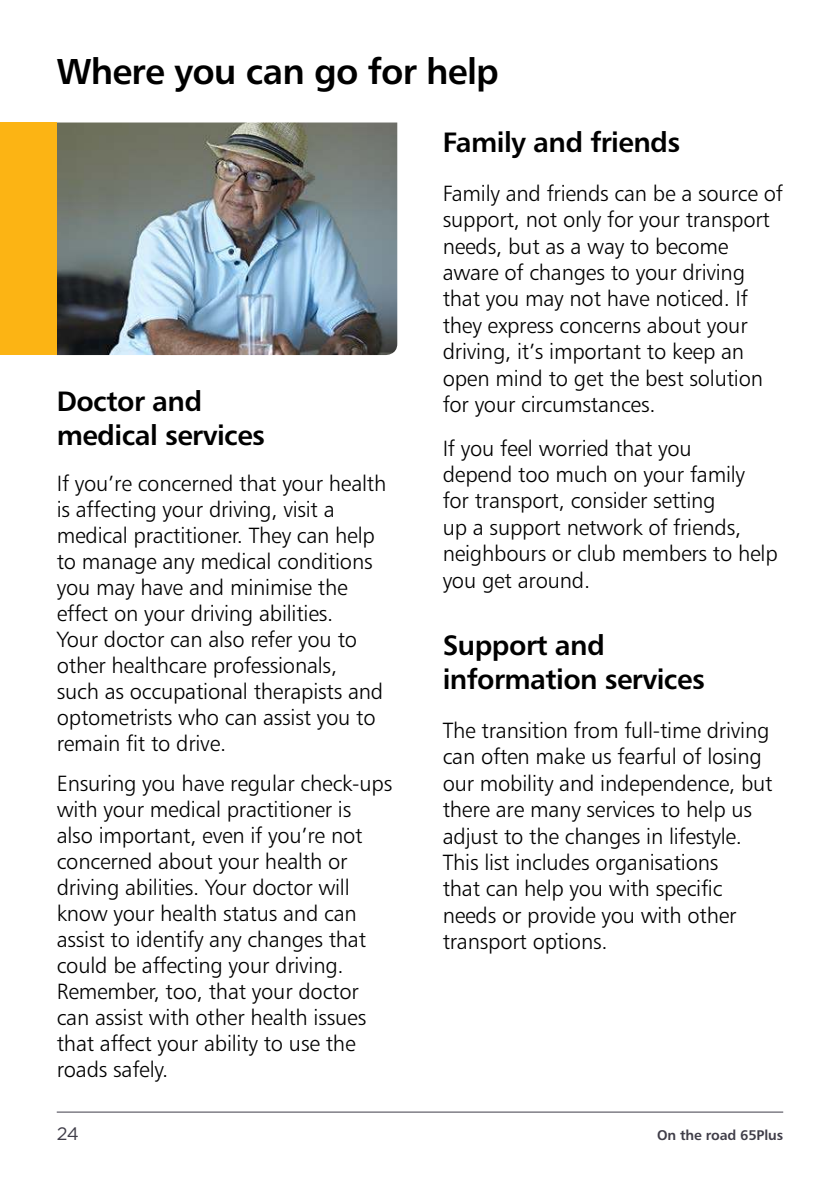
<style>
.page{position:relative;width:840px;height:1191px;background:#fff}
.page>*{position:absolute;margin:0;border:0;box-sizing:border-box;transform-origin:0 0}
.t1{font:500 36px "Trans Text Md";letter-spacing:-.02em;color:#000}
.t2{font:500 28px/33.6px "Trans Text Md";letter-spacing:-.02em;color:#000}
.t3{font:300 22px/26px "Trans Text Lt";letter-spacing:-.01em;color:#000}
.t4{font:18px "Gotham";color:#3f3d48}
.t5{font:500 14px "Trans Text Md";letter-spacing:-.01em;color:#3f3d48}
</style>
<div class="page">
<hr style="left:57px;top:1111px;width:725px;height:1px;background:#3f3d48">
<img style="left:57px;top:122px;width:340px;height:233px">
<div style="left:0;top:122px;width:57px;height:233px;background:#fcb414"></div>
<h1 class="t1" style="left:57px;top:57px;width:443px">Where you can go for help</h1>
<p class="t2" style="left:57px;top:387px;width:210px">Doctor and medical services</p>
<p class="t3" style="left:57px;top:471px;width:331px">If you’re concerned that your health is affecting your driving, visit a medical practitioner. They can help to manage any medical conditions you may have and minimise the effect on your driving abilities.<br>Your doctor can also refer you to other healthcare professionals,<br>such as occupational therapists and optometrists who can assist you to remain fit to drive.</p>
<p class="t3" style="left:57px;top:772px;width:337px">Ensuring you have regular check-ups with your medical practitioner is also important, even if you’re not concerned about your health or driving abilities. Your doctor will know your health status and can assist to identify any changes that could be affecting your driving.<br>Remember, too, that your doctor can assist with other health issues that affect your ability to use the roads safely.</p>
<p class="t2" style="left:442px;top:127px;width:239px">Family and friends</p>
<p class="t3" style="left:442px;top:181px;width:341px">Family and friends can be a source of support, not only for your transport needs, but as a way to become aware of changes to your driving that you may not have noticed. If they express concerns about your driving, it’s important to keep an open mind to get the best solution for your circumstances.</p>
<p class="t3" style="left:442px;top:436px;width:336px">If you feel worried that you<br>depend too much on your family<br>for transport, consider setting<br>up a support network of friends, neighbours or club members to help you get around.</p>
<p class="t2" style="left:442px;top:631px;width:263px">Support and information services</p>
<p class="t3" style="left:442px;top:718px;width:331px">The transition from full-time driving can often make us fearful of losing our mobility and independence, but there are many services to help us adjust to the changes in lifestyle.<br>This list includes organisations<br>that can help you with specific needs or provide you with other transport options.</p>
<p class="t4" style="left:57px;top:1125px;width:24px">24</p>
<p class="t5" style="left:656px;top:1129px;width:127px">On the road 65Plus</p>
</div>
